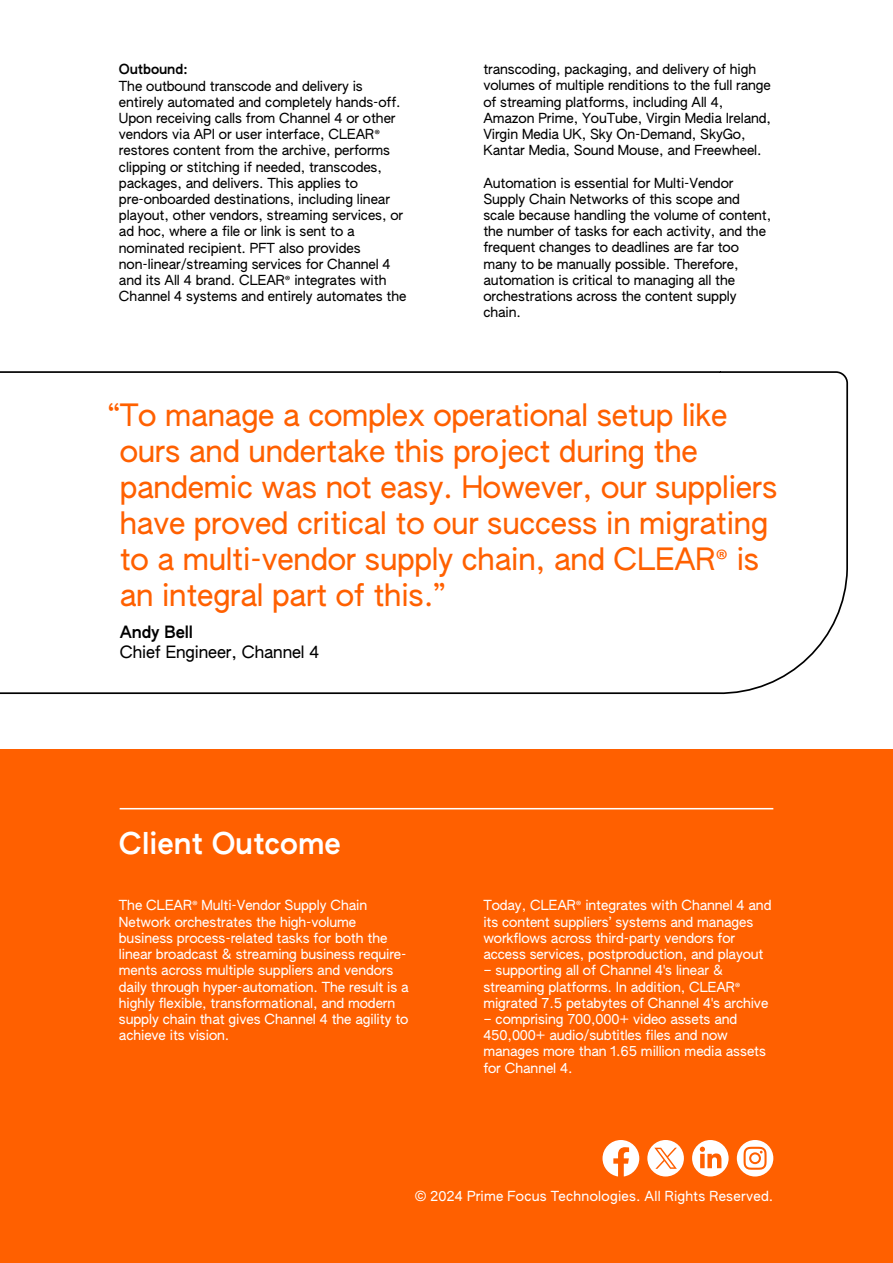
<style>
.page{position:relative;width:893px;height:1263px;background:#fff}
.page>*{position:absolute;margin:0;border:0;box-sizing:border-box;transform-origin:0 0}
.t1{font:30px/36px "AUTHENTIC Sans 90";letter-spacing:-.01em;color:#ff6000}
.t2{font:29.1px "AUTHENTIC Sans 130";color:#fff}
.t3{font:16.5px "AUTHENTIC Sans 90";letter-spacing:-.01em;color:#000}
.t4{font:16.5px "AUTHENTIC Sans 130";letter-spacing:-.01em;color:#000}
.t5{font:13.5px/16.2px "AUTHENTIC Sans 90";letter-spacing:-.01em;color:#000}
.t6{font:13.5px/16.2px "AUTHENTIC Sans 90";letter-spacing:-.01em;color:#fff}
.t7{font:13.5px "AUTHENTIC Sans 90";letter-spacing:.015em;color:#fff}
.t8{font:13.5px "AUTHENTIC Sans 130";letter-spacing:-.01em;color:#000}
.s1{font-family:"Myriad Pro"}
</style>
<div class="page">
<div style="left:0;top:749px;width:892px;height:514px;background:#ff6000"></div>
<svg style="left:647px;top:1140px;width:36px;height:36px"></svg>
<svg style="left:736px;top:1140px;width:37px;height:36px"></svg>
<svg style="left:692px;top:1140px;width:36px;height:36px"></svg>
<svg style="left:602px;top:1140px;width:37px;height:36px"></svg>
<hr style="left:120px;top:808px;width:653px;height:1px;background:#fff">
<svg style="left:0;top:371px;width:848px;height:324px"></svg>
<p class="t8" style="left:119px;top:61px;width:70px">Outbound:</p>
<p class="t5" style="left:119px;top:77px;width:289px">The outbound transcode and delivery is entirely automated and completely hands-off.<br>Upon receiving calls from Channel 4 or other vendors via API or user interface, CLEAR<span class="s1">® </span>restores content from the archive, performs clipping or stitching if needed, transcodes, packages, and delivers. This applies to pre-onboarded destinations, including linear playout, other vendors, streaming services, or ad hoc, where a file or link is sent to a nominated recipient. PFT also provides non-linear/streaming services for Channel 4 and its All 4 brand. CLEAR<span class="s1">®</span> integrates with Channel 4 systems and entirely automates the</p>
<p class="t5" style="left:483px;top:61px;width:289px">transcoding, packaging, and delivery of high volumes of multiple renditions to the full range of streaming platforms, including All 4, Amazon Prime, YouTube, Virgin Media Ireland, Virgin Media UK, Sky On-Demand, SkyGo, Kantar Media, Sound Mouse, and Freewheel.</p>
<p class="t5" style="left:483px;top:174px;width:289px">Automation is essential for Multi-Vendor Supply Chain Networks of this scope and scale because handling the volume of content, the number of tasks for each activity, and the frequent changes to deadlines are far too many to be manually possible. Therefore, automation is critical to managing all the orchestrations across the content supply chain.</p>
<p class="t1" style="left:120px;top:396px;width:659px;text-indent:-12px">“To manage a complex operational setup like ours and undertake this project during the pandemic was not easy. However, our suppliers have proved critical to our success in migrating to a multi-vendor supply chain, and CLEAR<span class="s1">®</span> is an integral part of this.”</p>
<p class="t4" style="left:120px;top:622px;width:75px">Andy Bell</p>
<p class="t3" style="left:120px;top:642px;width:201px">Chief Engineer, Channel 4</p>
<h2 class="t2" style="left:119px;top:825px;width:223px">Client Outcome</h2>
<p class="t6" style="left:119px;top:897px;width:291px">The CLEAR<span class="s1">®</span> Multi-Vendor Supply Chain Network orchestrates the high-volume business process-related tasks for both the linear broadcast &amp; streaming business require&shy;ments across multiple suppliers and vendors daily through hyper-automation. The result is a highly flexible, transformational, and modern supply chain that gives Channel 4 the agility to achieve its vision.</p>
<p class="t6" style="left:483px;top:897px;width:289px">Today, CLEAR<span class="s1">®</span> integrates with Channel 4 and its content suppliers’ systems and manages workflows across third-party vendors for access services, postproduction, and playout</p>
<p class="t6" style="left:483px;top:962px;width:286px">– supporting all of Channel 4's linear &amp; streaming platforms. In addition, CLEAR<span class="s1">® </span>migrated 7.5 petabytes of Channel 4's archive</p>
<p class="t6" style="left:483px;top:1011px;width:284px">– comprising 700,000+ video assets and 450,000+ audio/subtitles files and now manages more than 1.65 million media assets for Channel 4.</p>
<p class="t7" style="left:414px;top:1187px;width:360px">© 2024 Prime Focus Technologies. All Rights Reserved.</p>
</div>
